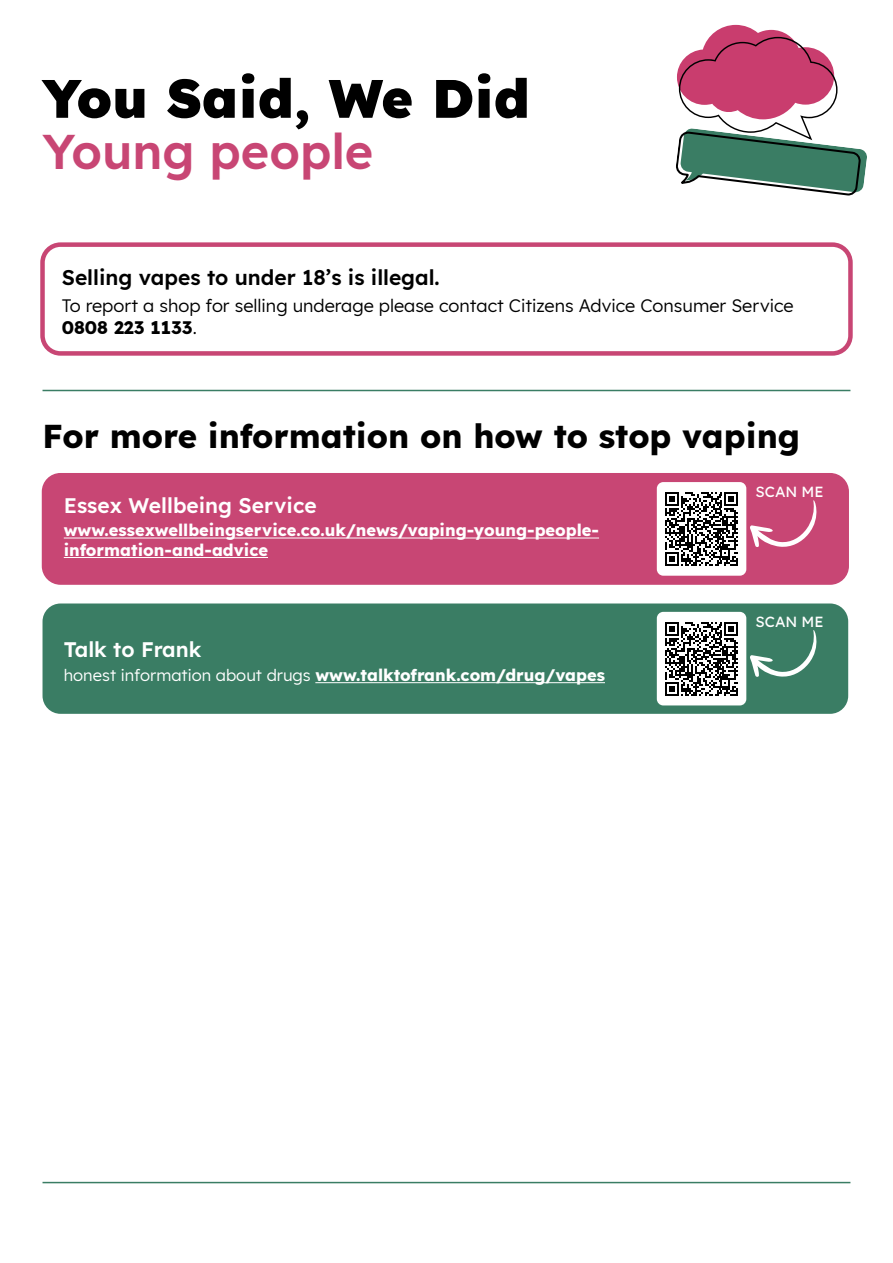
<style>
.page{position:relative;width:893px;height:1263px;background:#fff}
.page>*{position:absolute;margin:0;border:0;box-sizing:border-box;transform-origin:0 0}
.t1{font:800 54px "Lexend";color:#000}
.t2{font:600 48.6px "Lexend";color:#c84674}
.t3{font:700 33px "Lexend";color:#000}
.Small_header{font:600 21px "Lexend";color:#000}
.Small_header-2{font:600 21px "Lexend";color:#fff}
.Body{font:18px/22.5px "Lexend";color:#000}
.Body-2{font:700 16.5px/19.5px "Lexend";color:#fff}
.t4{font:500 15px "Lexend";color:#fff}
.s1{font-weight:700}
.s2{font-weight:400}
</style>
<div class="page">
<svg style="left:676px;top:25px;width:191px;height:171px"></svg>
<div style="left:40px;top:242px;width:813px;height:114px;border:4px solid #c84674;border-radius:18px"></div>
<hr style="left:43px;top:390px;width:807px;height:1px;background:#3a7d64">
<div style="left:43px;top:474px;width:805px;height:110px;background:#c84674;border-radius:18px"></div>
<div style="left:42px;top:473px;width:807px;height:112px;border:2px solid #c84674;border-radius:18px"></div>
<hr style="left:64px;top:538px;width:535px;height:1px;background:#fff">
<hr style="left:64px;top:557px;width:204px;height:1px;background:#fff">
<div style="left:657px;top:482px;width:89px;height:94px;background:#fff;border-radius:6px"></div>
<svg style="left:665px;top:492px;width:73px;height:74px"></svg>
<svg style="left:750px;top:500px;width:67px;height:47px"></svg>
<div style="left:43px;top:603px;width:805px;height:111px;background:#3a7d64;border-radius:18px"></div>
<hr style="left:315px;top:682px;width:290px;height:1px;background:#fff">
<div style="left:657px;top:612px;width:89px;height:93px;background:#fff;border-radius:6px"></div>
<svg style="left:665px;top:622px;width:73px;height:73px"></svg>
<svg style="left:750px;top:630px;width:67px;height:47px"></svg>
<hr style="left:43px;top:1182px;width:807px;height:1px;background:#3a7d64">
<h1 class="t1" style="left:43px;top:53px;width:489px">You Said, We Did</h1>
<h2 class="t2" style="left:43px;top:115px;width:332px">Young people</h2>
<h4 class="Small_header" style="left:62px;top:261px;width:379px">Selling vapes to under 18’s is illegal.</h4>
<p class="Body" style="left:62px;top:293px;width:733px">To report a shop for selling underage please contact Citizens Advice Consumer Service<br><span class="s1">0808 223 1133</span>.</p>
<h3 class="t3" style="left:43px;top:409px;width:759px">For more information on how to stop vaping</h3>
<h4 class="Small_header-2" style="left:64px;top:489px;width:254px">Essex Wellbeing Service</h4>
<p class="Body-2" style="left:64px;top:519px;width:537px">www.essexwellbeingservice.co.uk/news/vaping-young-people&shy;information-and-advice</p>
<h4 class="Small_header-2" style="left:64px;top:634px;width:139px">Talk to Frank</h4>
<p class="Body-2" style="left:64px;top:664px;width:543px"><span class="s2">honest information about drugs</span> www.talktofrank.com/drug/vapes</p>
<p class="t4" style="left:755px;top:481px;width:70px">SCAN ME</p>
<p class="t4" style="left:755px;top:611px;width:70px">SCAN ME</p>
</div>
